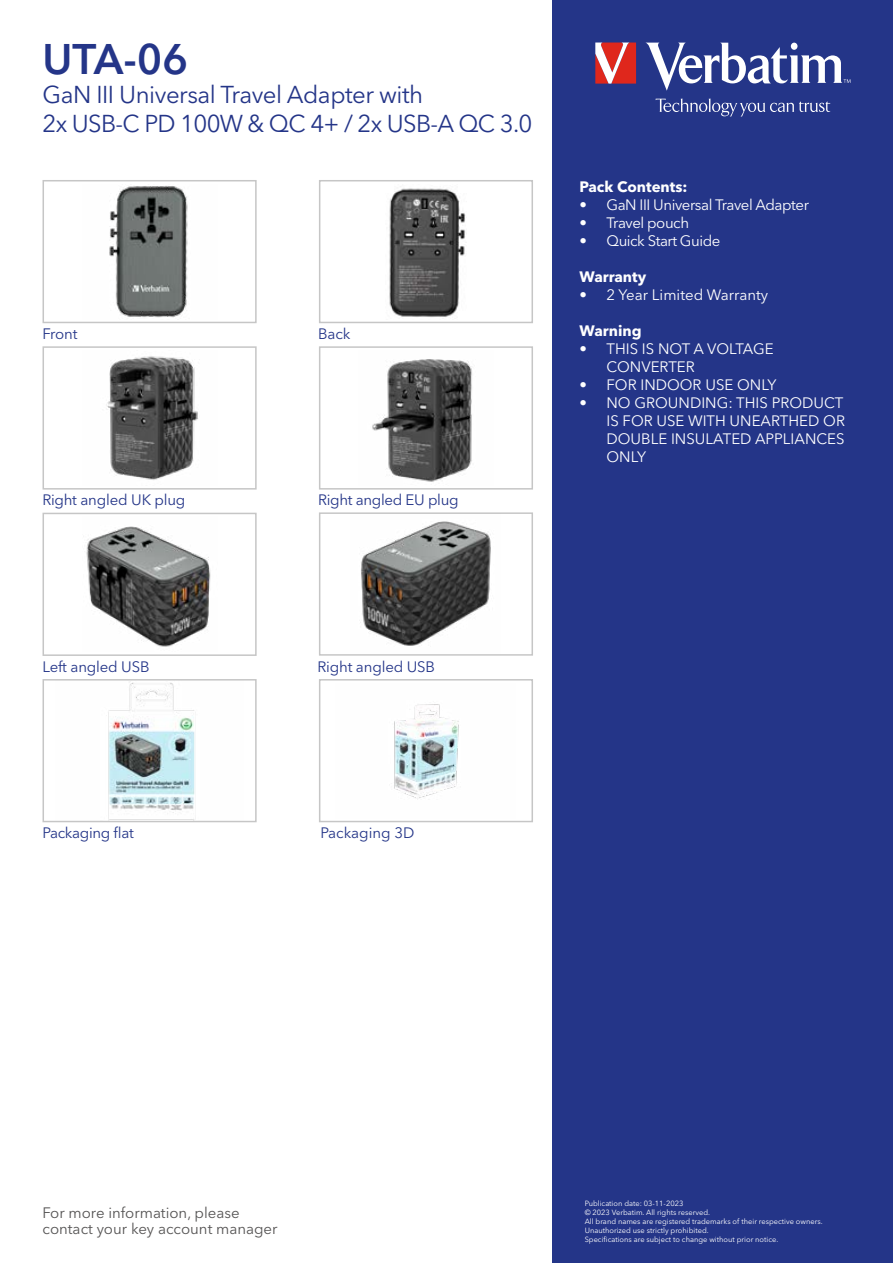
<style>
.page{position:relative;width:893px;height:1263px;background:#fff}
.page>*{position:absolute;margin:0;border:0;box-sizing:border-box;transform-origin:0 0}
.t1{font:600 42.45px "Avenir Next LT Pro";color:#243588}
.t2{font:24.3px/28.8px "Avenir Next LT Pro";letter-spacing:-.02em;color:#243588}
.t3{font:15px/18px "Avenir Next LT Pro";color:#fff}
.t4{font:15px "Avenir Next LT Pro";letter-spacing:-.01em;color:#243588}
.t5{font:15px "Avenir Next LT Pro";letter-spacing:-.03em;color:#fff}
.t6{font:15px/16.5px "Avenir Next LT Pro";color:#555454}
.t7{font:700 15px "Avenir Next LT Pro";color:#fff}
.t8{font:7.5px/9px "Avenir Next LT Pro";color:#fff}
</style>
<div class="page">
<div style="left:553px;top:0;width:340px;height:1263px;background:#243588"></div>
<svg style="left:656px;top:98px;width:174px;height:18px"></svg>
<svg style="left:646px;top:43px;width:204px;height:48px"></svg>
<svg style="left:595px;top:43px;width:41px;height:41px;background:#e15f5a"></svg>
<img style="left:109px;top:186px;width:79px;height:132px">
<div style="left:43px;top:180px;width:214px;height:143px;border:2px solid #c6c6c6"></div>
<img style="left:106px;top:356px;width:92px;height:124px">
<div style="left:43px;top:346px;width:214px;height:144px;border:2px solid #c6c6c6"></div>
<img style="left:372px;top:359px;width:100px;height:123px">
<div style="left:319px;top:346px;width:214px;height:144px;border:2px solid #c6c6c6"></div>
<img style="left:389px;top:188px;width:77px;height:129px">
<div style="left:319px;top:180px;width:214px;height:143px;border:2px solid #c6c6c6"></div>
<img style="left:86px;top:526px;width:125px;height:121px">
<div style="left:43px;top:513px;width:214px;height:143px;border:2px solid #c6c6c6"></div>
<img style="left:360px;top:521px;width:131px;height:125px">
<div style="left:319px;top:512px;width:214px;height:144px;border:2px solid #c6c6c6"></div>
<img style="left:394px;top:704px;width:65px;height:95px">
<div style="left:319px;top:679px;width:214px;height:143px;border:2px solid #c6c6c6"></div>
<img style="left:108px;top:682px;width:87px;height:137px">
<div style="left:43px;top:679px;width:214px;height:143px;border:2px solid #c6c6c6"></div>
<h1 class="t1" style="left:43px;top:34px;width:147px">UTA-06</h1>
<h2 class="t2" style="left:43px;top:80px;width:491px">GaN III Universal Travel Adapter with<br>2x USB-C PD 100W &amp; QC 4+ / 2x USB-A QC 3.0</h2>
<h3 class="t4" style="left:43px;top:325px;width:36px">Front</h3>
<h3 class="t4" style="left:43px;top:491px;width:144px">Right angled UK plug</h3>
<h3 class="t4" style="left:318px;top:325px;width:34px">Back</h3>
<h3 class="t4" style="left:318px;top:491px;width:142px">Right angled EU plug</h3>
<h3 class="t7" style="left:579px;top:178px;width:109px">Pack Contents:</h3>
<h3 class="t5" style="left:579px;top:196px;width:231px">• GaN III Universal Travel Adapter</h3>
<h3 class="t5" style="left:579px;top:214px;width:111px">• Travel pouch</h3>
<h3 class="t5" style="left:579px;top:232px;width:142px">• Quick Start Guide</h3>
<h3 class="t7" style="left:579px;top:268px;width:68px">Warranty</h3>
<h3 class="t3" style="left:579px;top:286px;width:190px">• 2 Year Limited Warranty</h3>
<h3 class="t7" style="left:579px;top:322px;width:64px">Warning</h3>
<h3 class="t3" style="left:606px;top:340px;width:169px;text-indent:-27px">• THIS IS NOT A VOLTAGE<br>CONVERTER</h3>
<h3 class="t3" style="left:579px;top:376px;width:199px">• FOR INDOOR USE ONLY</h3>
<h3 class="t3" style="left:606px;top:394px;width:240px;text-align:justify;text-indent:-27px">• NO GROUNDING: THIS PRODUCT IS FOR USE WITH UNEARTHED OR DOUBLE INSULATED APPLIANCES ONLY</h3>
<h3 class="t4" style="left:43px;top:658px;width:109px">Left angled USB</h3>
<h3 class="t4" style="left:317px;top:658px;width:119px">Right angled USB</h3>
<h3 class="t4" style="left:43px;top:824px;width:93px">Packaging flat</h3>
<h3 class="t4" style="left:320px;top:824px;width:96px">Packaging 3D</h3>
<h3 class="t6" style="left:43px;top:1204px;width:237px">For more information, please contact your key account manager</h3>
<p class="t8" style="left:585px;top:1198px;width:240px">Publication date: 03-11-2023<br>© 2023 Verbatim. All rights reserved.<br>All brand names are registered trademarks of their respective owners.<br>Unauthorized use strictly prohibited.<br>Specifications are subject to change without prior notice.</p>
</div>
